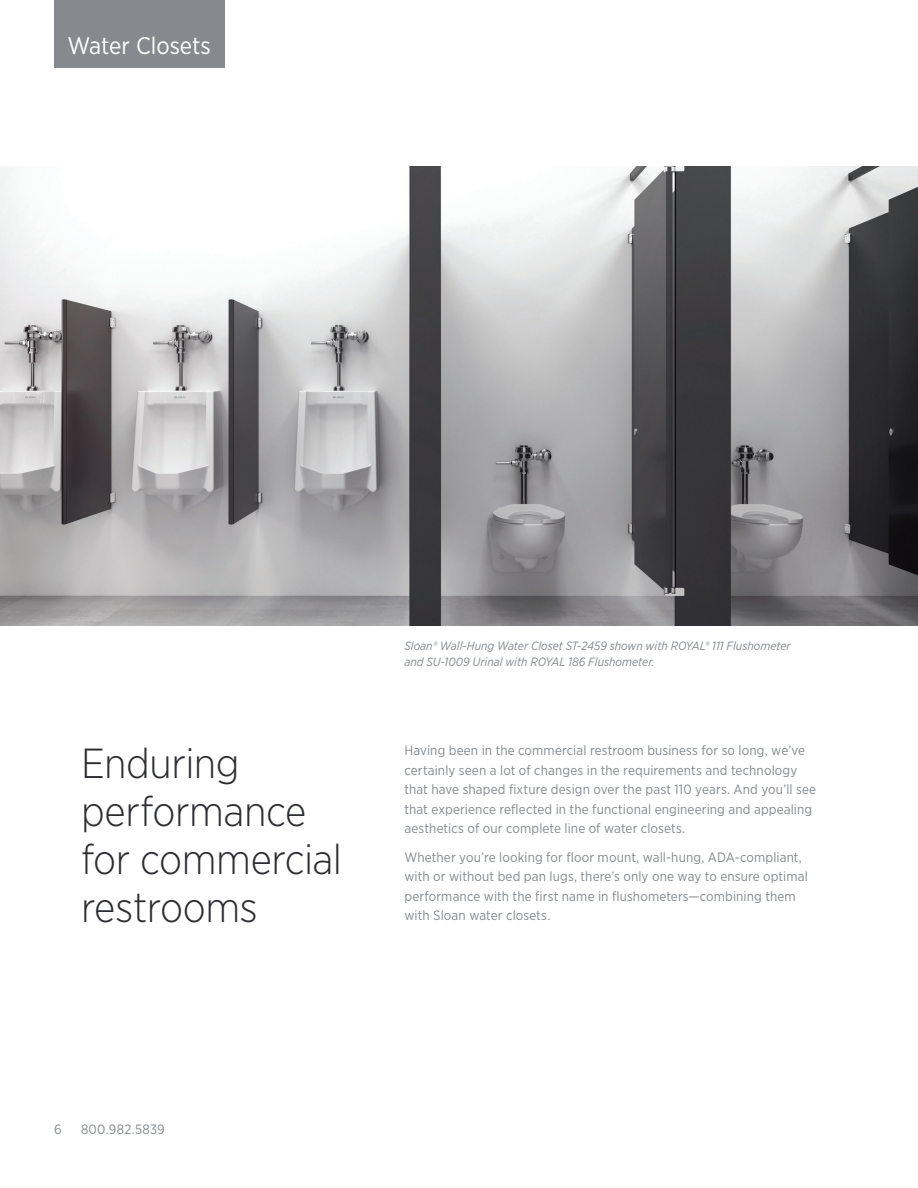
<style>
.page{position:relative;width:918px;height:1188px;background:#fff}
.page>*{position:absolute;margin:0;border:0;box-sizing:border-box;transform-origin:0 0}
.t1{font:300 42px/48px "Gotham Narrow";letter-spacing:-.01em;color:#2d2e32}
.t2{font:24px "Gotham Narrow";color:#fff}
.base{font:13.5px/19.5px "Gotham Narrow";letter-spacing:.01em;color:#868a8e}
.caption-new{font:italic 12px/16.5px "Gotham Narrow";color:#868a8e}
</style>
<div class="page">
<div style="left:54px;top:0;width:170px;height:68px;background:#868a8e"></div>
<img style="left:0;top:166px;width:918px;height:459px">
<p class="t2" style="left:68px;top:31px;width:145px">Water Closets</p>
<p class="t1" style="left:81px;top:738px;width:263px">Enduring performance for commercial restrooms</p>
<p class="caption-new" style="left:404px;top:637px;width:388px">Sloan® Wall-Hung Water Closet ST-2459 shown with ROYAL® 111 Flushometer and SU-1009 Urinal with ROYAL 186 Flushometer.</p>
<p class="base" style="left:404px;top:740px;width:413px">Having been in the commercial restroom business for so long, we’ve certainly seen a lot of changes in the requirements and technology that have shaped fixture design over the past 110 years. And you’ll see that experience reflected in the functional engineering and appealing aesthetics of our complete line of water closets.</p>
<p class="base" style="left:404px;top:847px;width:405px">Whether you’re looking for floor mount, wall-hung, ADA-compliant, with or without bed pan lugs, there’s only one way to ensure optimal performance with the first name in flushometers—combining them with Sloan water closets.</p>
<p class="base" style="left:54px;top:1119px;width:9px">6</p>
<p class="base" style="left:81px;top:1119px;width:85px">800.982.5839</p>
</div>
